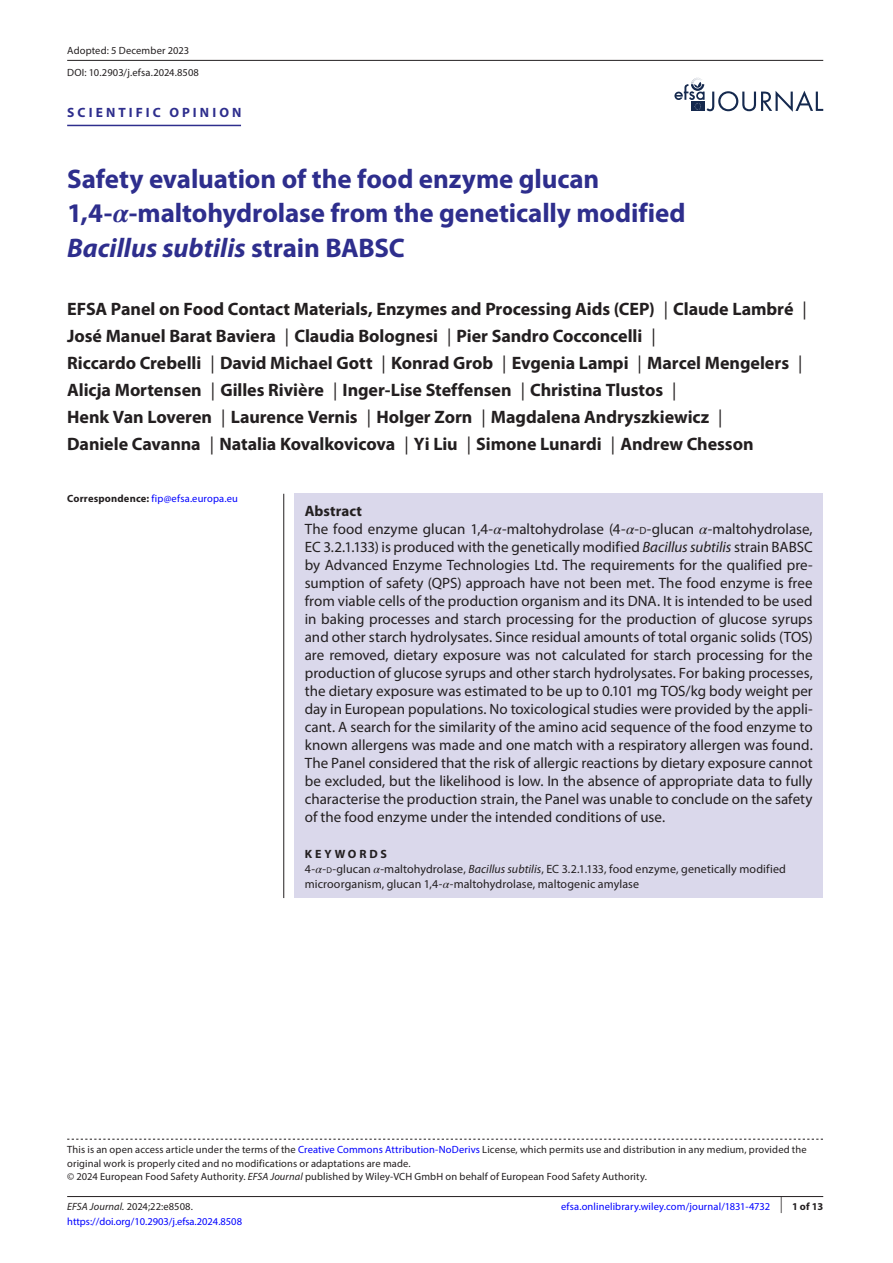
<style>
.page{position:relative;width:893px;height:1263px;background:#fff}
.page>*{position:absolute;margin:0;border:0;box-sizing:border-box;transform-origin:0 0}
.t1{font:700 27px/34.5px "Myriad Pro";letter-spacing:-.005em;color:#2e2e8d}
.t2{font:700 18px/27px "Myriad Pro";letter-spacing:-.005em;color:#231f20}
.t3{font:15px/18px "Myriad Pro";color:#231f20}
.t4{font:700 13.5px "Myriad Pro";letter-spacing:.23em;color:#2e2e8d}
.t5{font:12px/15px "Myriad Pro";letter-spacing:.005em;color:#231f20}
.t6{font:10.5px/13.5px "Myriad Pro";letter-spacing:.015em;color:#231f20}
.t7{font:10.5px "Myriad Pro";letter-spacing:.01em;color:#00f}
.t8{font:700 10.5px "Myriad Pro";color:#231f20}
.s1{font-family:"STIX";font-style:italic}
.s2{font-style:italic}
.s3{font-weight:400}
.s4{font-weight:700;color:#231f20}
.s5{font-weight:700}
.s6{font-size:10.5px}
.s7{font-size:8.4px}
.s8{color:#00f}
</style>
<div class="page">
<hr style="left:67px;top:1196px;width:756px;height:1px;background:#231f20">
<svg style="left:674px;top:78px;width:149px;height:34px"></svg>
<hr style="left:67px;top:125px;width:174px;height:1px;background:#2e2e8d">
<hr style="left:67px;top:60px;width:756px;height:1px;background:#231f20">
<div style="left:294px;top:494px;width:529px;height:404px;background:#dad8eb"></div>
<hr style="left:283px;top:494px;width:1px;height:404px;background:#231f20">
<svg style="left:67px;top:1139px;width:756px;height:1px"></svg>
<p class="t6" style="left:67px;top:39px;width:133px;line-height:22px">Adopted: 5 December 2023<br>DOI: 10.2903/j.efsa.2024.8508</p>
<p class="t4" style="left:67px;top:104px;width:176px">SCIENTIFIC OPINION</p>
<h1 class="t1" style="left:67px;top:160px;width:620px">Safety evaluation of the food enzyme glucan<br>1,4-<span class="s1">α</span>-maltohydrolase from the genetically modified<br><span class="s2">Bacillus subtilis</span> strain BABSC</h1>
<p class="t2" style="left:67px;top:295px;width:741px">EFSA Panel on Food Contact Materials, Enzymes and Processing Aids (CEP) <span class="s3">|</span> Claude Lambré <span class="s3">| </span>José Manuel Barat Baviera <span class="s3">|</span> Claudia Bolognesi <span class="s3">|</span> Pier Sandro Cocconcelli <span class="s3">|<br></span>Riccardo Crebelli <span class="s3">|</span> David Michael Gott <span class="s3">|</span> Konrad Grob <span class="s3">|</span> Evgenia Lampi <span class="s3">|</span> Marcel Mengelers <span class="s3">| </span>Alicja Mortensen <span class="s3">|</span> Gilles Rivière <span class="s3">|</span> Inger-Lise Steffensen <span class="s3">|</span> Christina Tlustos <span class="s3">|<br></span>Henk Van Loveren <span class="s3">|</span> Laurence Vernis <span class="s3">|</span> Holger Zorn <span class="s3">|</span> Magdalena Andryszkiewicz <span class="s3">|<br></span>Daniele Cavanna <span class="s3">|</span> Natalia Kovalkovicova <span class="s3">|</span> Yi Liu <span class="s3">|</span> Simone Lunardi <span class="s3">|</span> Andrew Chesson</p>
<p class="t7" style="left:67px;top:492px;width:172px"><span class="s4">Correspondence:</span> fip@efsa.europa.eu</p>
<p class="t3" style="left:305px;top:501px;width:510px"><span class="s5">Abstract<br></span>The food enzyme glucan 1,4-<span class="s1">α</span>-maltohydrolase (4-<span class="s1">α</span>-<span class="s6">d</span>-glucan <span class="s1">α</span>-maltohydrolase, EC 3.2.1.133) is produced with the genetically modified <span class="s2">Bacillus subtilis</span> strain BABSC by Advanced Enzyme Technologies Ltd. The requirements for the qualified pre&shy;sumption of safety (QPS) approach have not been met. The food enzyme is free from viable cells of the production organism and its DNA. It is intended to be used in baking processes and starch processing for the production of glucose syrups and other starch hydrolysates. Since residual amounts of total organic solids (TOS) are removed, dietary exposure was not calculated for starch processing for the production of glucose syrups and other starch hydrolysates. For baking processes, the dietary exposure was estimated to be up to 0.101 mg TOS/kg body weight per day in European populations. No toxicological studies were provided by the appli&shy;cant. A search for the similarity of the amino acid sequence of the food enzyme to known allergens was made and one match with a respiratory allergen was found.<br>The Panel considered that the risk of allergic reactions by dietary exposure cannot be excluded, but the likelihood is low. In the absence of appropriate data to fully characterise the production strain, the Panel was unable to conclude on the safety of the food enzyme under the intended conditions of use.</p>
<p class="t5" style="left:305px;top:846px;width:483px"><span class="s5">KEYWORDS<br></span>4-<span class="s1">α</span>-<span class="s7">d</span>-glucan <span class="s1">α</span>-maltohydrolase, <span class="s2">Bacillus subtilis</span>, EC 3.2.1.133, food enzyme, genetically modified microorganism, glucan 1,4-<span class="s1">α</span>-maltohydrolase, maltogenic amylase</p>
<p class="t6" style="left:67px;top:1142px;width:741px">This is an open access article under the terms of the <span class="s8">Creative Commons Attribution-NoDerivs</span> License, which permits use and distribution in any medium, provided the original work is properly cited and no modifications or adaptations are made.<br>© 2024 European Food Safety Authority. <span class="s2">EFSA Journal</span> published by Wiley-VCH GmbH on behalf of European Food Safety Authority.</p>
<p class="t6" style="left:67px;top:1200px;width:127px"><span class="s2">EFSA Journal.</span> 2024;22:e8508.</p>
<p class="t8" style="left:780px;top:1200px;width:45px"><sup>|</sup> 1 of 13</p>
<p class="t7" style="left:67px;top:1215px;width:176px">https://doi.org/10.2903/j.efsa.2024.8508</p>
<p class="t7" style="left:561px;top:1200px;width:211px">efsa.onlinelibrary.wiley.com/journal/1831-4732</p>
</div>
